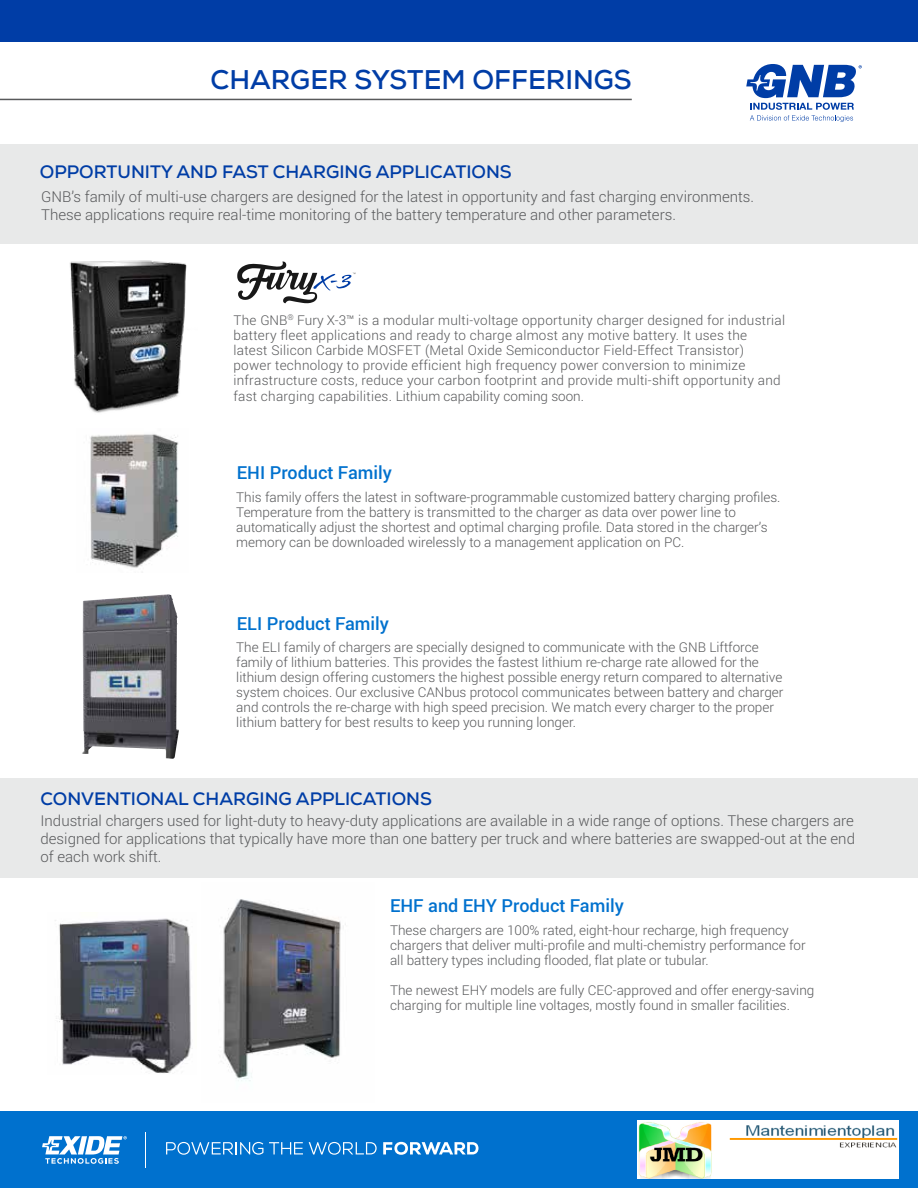
<style>
.page{position:relative;width:918px;height:1188px;background:#fff}
.page>*{position:absolute;margin:0;border:0;box-sizing:border-box;transform-origin:0 0}
.t1{font:700 27px "Nexa";color:#003da6}
.t2{font:700 18px "Nexa";color:#003da6}
.t3{font:500 18px "Roboto";color:#0071ce}
.t4{font:300 15px/18px "Roboto";color:#58595b}
.t5{font:300 13.5px/15px "Roboto";color:#58595b}
.t6{font:300 13.5px/15.3px "Roboto";letter-spacing:.02em;color:#58595b}
</style>
<div class="page">
<img style="left:90px;top:438px;width:89px;height:135px">
<div style="left:0;top:1111px;width:918px;height:77px;background:#0071ce"></div>
<svg style="left:42px;top:1136px;width:85px;height:28px"></svg>
<svg style="left:166px;top:1142px;width:97px;height:13px"></svg>
<svg style="left:269px;top:1142px;width:34px;height:12px"></svg>
<svg style="left:309px;top:1142px;width:68px;height:13px"></svg>
<svg style="left:383px;top:1142px;width:95px;height:13px"></svg>
<hr style="left:145px;top:1132px;width:1px;height:36px;background:#fff">
<div style="left:0;top:779px;width:918px;height:99px;background:#e8e9e9"></div>
<div style="left:0;top:144px;width:918px;height:99px;background:#e8e9e9"></div>
<img style="left:55px;top:918px;width:136px;height:155px">
<img style="left:221px;top:899px;width:125px;height:182px">
<img style="left:46px;top:243px;width:152px;height:195px">
<div style="left:0;top:0;width:918px;height:41px;background:#003da6"></div>
<svg style="left:746px;top:64px;width:116px;height:58px"></svg>
<hr style="left:0;top:99px;width:632px;height:1px;background:#58595b">
<svg style="left:237px;top:262px;width:46px;height:38px"></svg>
<svg style="left:313px;top:273px;width:42px;height:17px"></svg>
<img style="left:82px;top:594px;width:97px;height:165px">
<img style="left:638px;top:1120px;width:261px;height:59px">
<h1 class="t1" style="left:210px;top:63px;width:423px">CHARGER SYSTEM OFFERINGS</h1>
<h2 class="t2" style="left:40px;top:160px;width:473px">OPPORTUNITY AND FAST CHARGING APPLICATIONS</h2>
<p class="t4" style="left:41px;top:188px;width:714px">GNB’s family of multi-use chargers are designed for the latest in opportunity and fast charging environments.<br>These applications require real-time monitoring of the battery temperature and other parameters.</p>
<p class="t6" style="left:233px;top:312px;width:553px">The GNB<sup>®</sup> Fury X-3™ is a modular multi-voltage opportunity charger designed for industrial battery fleet applications and ready to charge almost any motive battery. It uses the<br>latest Silicon Carbide MOSFET (Metal Oxide Semiconductor Field-Effect Transistor) power technology to provide efficient high frequency power conversion to minimize infrastructure costs, reduce your carbon footprint and provide multi-shift opportunity and fast charging capabilities. Lithium capability coming soon.</p>
<h2 class="t3" style="left:237px;top:460px;width:157px">EHI Product Family</h2>
<p class="t5" style="left:236px;top:489px;width:546px">This family offers the latest in software-programmable customized battery charging profiles.<br>Temperature from the battery is transmitted to the charger as data over power line to automatically adjust the shortest and optimal charging profile. Data stored in the charger’s memory can be downloaded wirelessly to a management application on PC.</p>
<h2 class="t3" style="left:237px;top:611px;width:154px">ELI Product Family</h2>
<p class="t5" style="left:236px;top:640px;width:549px">The ELI family of chargers are specially designed to communicate with the GNB Liftforce family of lithium batteries. This provides the fastest lithium re-charge rate allowed for the lithium design offering customers the highest possible energy return compared to alternative system choices. Our exclusive CANbus protocol communicates between battery and charger and controls the re-charge with high speed precision. We match every charger to the proper lithium battery for best results to keep you running longer.</p>
<h2 class="t2" style="left:41px;top:787px;width:393px">CONVENTIONAL CHARGING APPLICATIONS</h2>
<p class="t4" style="left:41px;top:812px;width:816px;text-align:justify">Industrial chargers used for light-duty to heavy-duty applications are available in a wide range of options. These chargers are designed for applications that typically have more than one battery per truck and where batteries are swapped-out at the end of each work shift.</p>
<h2 class="t3" style="left:390px;top:893px;width:235px">EHF and EHY Product Family</h2>
<p class="t5" style="left:390px;top:922px;width:417px">These chargers are 100% rated, eight-hour recharge, high frequency chargers that deliver multi-profile and multi-chemistry performance for all battery types including flooded, flat plate or tubular.</p>
<p class="t5" style="left:390px;top:982px;width:426px">The newest EHY models are fully CEC-approved and offer energy-saving charging for multiple line voltages, mostly found in smaller facilities.</p>
</div>
